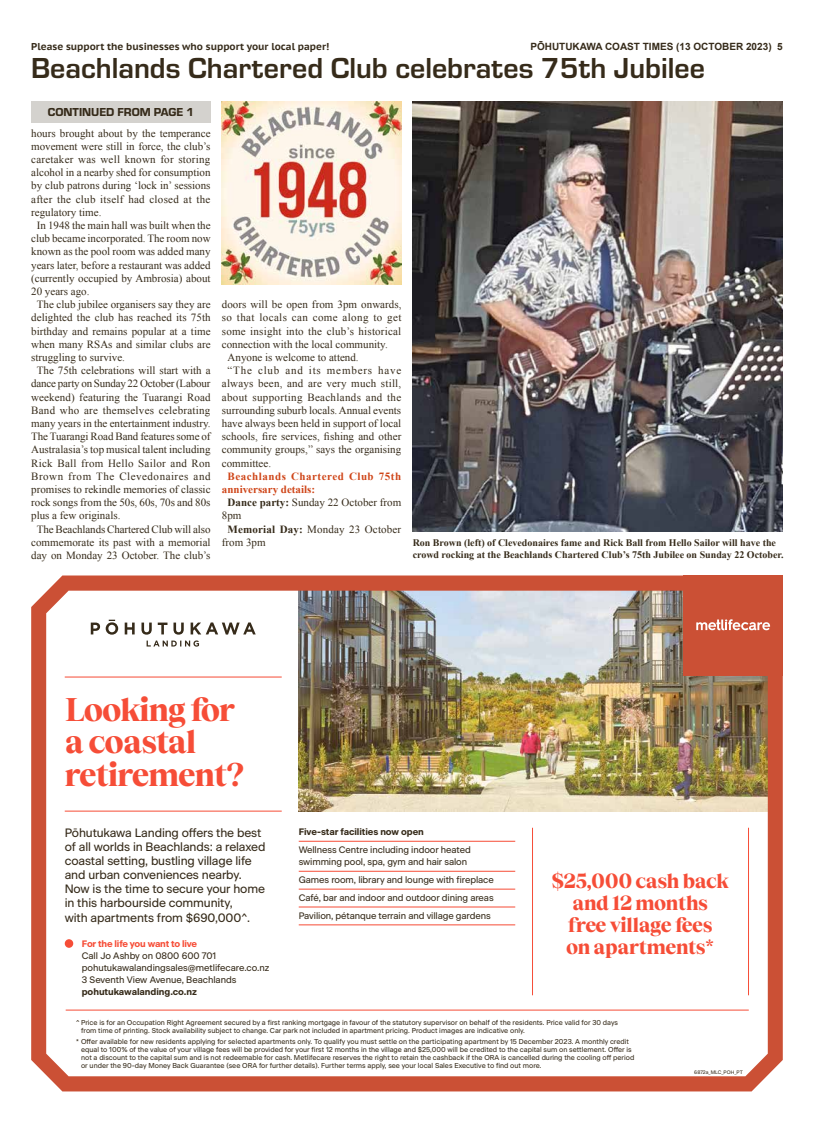
<style>
.page{position:relative;width:814px;height:1134px;background:#fff}
.page>*{position:absolute;margin:0;border:0;box-sizing:border-box;transform-origin:0 0}
.t1{font:800 32.4px/32.4px "Tobias";letter-spacing:-.03em;color:#f64d37}
.t2{font:700 30px "Eurostile";color:#362b1a}
.t3{font:800 20.2px/22.2px "Tobias";letter-spacing:-.02em;color:#f64d37;text-align:center}
.t4{font:12.1px/14.2px "Beausite Classic";letter-spacing:-.01em;color:#362b1a}
.t5{font:12px "Eurostile Hea";color:#362b1a}
.t6{font:11px "Times New Roman";color:#362b1a}
.t7{font:11px "Times New Roman";letter-spacing:.025em;color:#362b1a}
.t8{font:11px "Times New Roman";letter-spacing:.02em;color:#362b1a}
.t9{font:11px "Times New Roman";letter-spacing:.03em;color:#362b1a}
.t10{font:11px "Times New Roman";letter-spacing:.035em;color:#362b1a}
.t11{font:11px "Times New Roman";letter-spacing:.045em;color:#362b1a}
.t12{font:700 11px "Times New Roman";letter-spacing:.045em;color:#cf4518}
.t13{font:11px "Times New Roman";letter-spacing:.075em;color:#362b1a}
.t14{font:700 11px "Times New Roman";color:#cf4518}
.t15{font:700 10px/12px "Times New Roman";color:#362b1a}
.t16{font:700 10px "PT Sans Caption";color:#362b1a}
.t17{font:700 10px "Arial";color:#362b1a}
.t18{font:9.4px/12.1px "Beausite Classic";letter-spacing:-.01em;color:#362b1a}
.t19{font:700 9.4px "Beausite Classic";letter-spacing:-.01em;color:#362b1a}
.t20{font:700 9.4px "Beausite Classic";letter-spacing:-.02em;color:#f64d37}
.t21{font:7.1px/8.1px "Beausite Classic";color:#362b1a}
.t22{font:5.1px "Beausite Classic";color:#362b1a}
.s1{font-weight:700}
</style>
<div class="page">
<img style="left:31px;top:575px;width:751px;height:516px">
<div style="left:683px;top:575px;width:99px;height:101px;background:#cb5035"></div>
<svg style="left:696px;top:619px;width:74px;height:11px"></svg>
<img style="left:221px;top:102px;width:180px;height:182px">
<img style="left:412px;top:102px;width:370px;height:430px">
<div style="left:31px;top:102px;width:179px;height:21px;background:#d4d2ce"></div>
<p class="t16" style="left:31px;top:40px;width:299px">Please support the businesses who support your local paper!</p>
<p class="t17" style="left:530px;top:40px;width:254px">PŌHUTUKAWA COAST TIMES (13 OCTOBER 2023) 5</p>
<h2 class="t2" style="left:31px;top:47px;width:675px">Beachlands Chartered Club celebrates 75th Jubilee</h2>
<p class="t5" style="left:48px;top:104px;width:148px">CONTINUED FROM PAGE 1</p>
<p class="t6" style="left:31px;top:126px;width:181px">hours brought about by the temperance</p>
<p class="t6" style="left:31px;top:139px;width:181px">movement were still in force, the club’s</p>
<p class="t7" style="left:31px;top:152px;width:181px">caretaker was well known for storing</p>
<p class="t6" style="left:31px;top:165px;width:181px">alcohol in a nearby shed for consumption</p>
<p class="t6" style="left:31px;top:178px;width:181px">by club patrons during ‘lock in’ sessions</p>
<p class="t7" style="left:31px;top:192px;width:181px">after the club itself had closed at the</p>
<p class="t6" style="left:31px;top:205px;width:72px">regulatory time.</p>
<p class="t6" style="left:37px;top:218px;width:175px">In 1948 the main hall was built when the</p>
<p class="t6" style="left:31px;top:231px;width:181px">club became incorporated. The room now</p>
<p class="t6" style="left:31px;top:244px;width:181px">known as the pool room was added many</p>
<p class="t6" style="left:31px;top:258px;width:181px">years later, before a restaurant was added</p>
<p class="t6" style="left:31px;top:271px;width:181px">(currently occupied by Ambrosia) about</p>
<p class="t6" style="left:31px;top:284px;width:60px">20 years ago.</p>
<p class="t6" style="left:37px;top:297px;width:175px">The club jubilee organisers say they are</p>
<p class="t6" style="left:31px;top:310px;width:181px">delighted the club has reached its 75th</p>
<p class="t6" style="left:31px;top:324px;width:181px">birthday and remains popular at a time</p>
<p class="t6" style="left:31px;top:337px;width:181px">when many RSAs and similar clubs are</p>
<p class="t6" style="left:31px;top:350px;width:95px">struggling to survive.</p>
<p class="t6" style="left:37px;top:363px;width:175px">The 75th celebrations will start with a</p>
<p class="t6" style="left:31px;top:376px;width:181px">dance party on Sunday 22 October (Labour</p>
<p class="t6" style="left:31px;top:390px;width:181px">weekend) featuring the Tuarangi Road</p>
<p class="t7" style="left:31px;top:403px;width:181px">Band who are themselves celebrating</p>
<p class="t6" style="left:31px;top:416px;width:181px">many years in the entertainment industry.</p>
<p class="t6" style="left:31px;top:429px;width:181px">The Tuarangi Road Band features some of</p>
<p class="t6" style="left:31px;top:442px;width:181px">Australasia’s top musical talent including</p>
<p class="t7" style="left:31px;top:456px;width:181px">Rick Ball from Hello Sailor and Ron</p>
<p class="t11" style="left:31px;top:469px;width:181px">Brown from The Clevedonaires and</p>
<p class="t6" style="left:31px;top:482px;width:181px">promises to rekindle memories of classic</p>
<p class="t6" style="left:31px;top:495px;width:181px">rock songs from the 50s, 60s, 70s and 80s</p>
<p class="t6" style="left:31px;top:508px;width:91px">plus a few originals.</p>
<p class="t6" style="left:37px;top:522px;width:175px">The Beachlands Chartered Club will also</p>
<p class="t6" style="left:31px;top:535px;width:181px">commemorate its past with a memorial</p>
<p class="t6" style="left:31px;top:548px;width:181px">day on Monday 23 October. The club’s</p>
<p class="t6" style="left:222px;top:297px;width:181px">doors will be open from 3pm onwards,</p>
<p class="t10" style="left:222px;top:310px;width:181px">so that locals can come along to get</p>
<p class="t8" style="left:222px;top:323px;width:181px">some insight into the club’s historical</p>
<p class="t6" style="left:222px;top:337px;width:167px">connection with the local community.</p>
<p class="t6" style="left:227px;top:350px;width:133px">Anyone is welcome to attend.</p>
<p class="t13" style="left:227px;top:363px;width:175px">“The club and its members have</p>
<p class="t8" style="left:222px;top:376px;width:181px">always been, and are very much still,</p>
<p class="t9" style="left:222px;top:389px;width:181px">about supporting Beachlands and the</p>
<p class="t6" style="left:222px;top:403px;width:181px">surrounding suburb locals. Annual events</p>
<p class="t6" style="left:222px;top:416px;width:181px">have always been held in support of local</p>
<p class="t6" style="left:222px;top:429px;width:181px">schools, fire services, fishing and other</p>
<p class="t6" style="left:222px;top:442px;width:181px">community groups,” says the organising</p>
<p class="t6" style="left:222px;top:455px;width:51px">committee.</p>
<p class="t12" style="left:227px;top:470px;width:175px">Beachlands Chartered Club 75th</p>
<p class="t14" style="left:222px;top:483px;width:95px">anniversary details:</p>
<p class="t6" style="left:227px;top:495px;width:175px"><span class="s1">Dance party:</span> Sunday 22 October from</p>
<p class="t6" style="left:222px;top:508px;width:21px">8pm</p>
<p class="t6" style="left:227px;top:521px;width:175px"><span class="s1">Memorial Day:</span> Monday 23 October</p>
<p class="t6" style="left:222px;top:535px;width:45px">from 3pm</p>
<p class="t15" style="left:412px;top:537px;width:372px">Ron Brown (left) of Clevedonaires fame and Rick Ball from Hello Sailor will have the crowd rocking at the Beachlands Chartered Club’s 75th Jubilee on Sunday 22 October.</p>
<h1 class="t1" style="left:65px;top:691px;width:181px">Looking for a coastal retirement?</h1>
<p class="t4" style="left:65px;top:824px;width:202px">Pōhutukawa Landing offers the best of all worlds in Beachlands: a relaxed coastal setting, bustling village life and urban conveniences nearby.<br>Now is the time to secure your home in this harbourside community,<br>with apartments from $690,000^.</p>
<p class="t20" style="left:82px;top:936px;width:117px">For the life you want to live</p>
<p class="t18" style="left:82px;top:949px;width:189px">Call Jo Ashby on 0800 600 701 pohutukawalandingsales@metlifecare.co.nz<br>3 Seventh View Avenue, Beachlands</p>
<p class="t19" style="left:82px;top:985px;width:117px">pohutukawalanding.co.nz</p>
<p class="t19" style="left:299px;top:825px;width:127px">Five-star facilities now open</p>
<p class="t18" style="left:299px;top:843px;width:173px">Wellness Centre including indoor heated swimming pool, spa, gym and hair salon</p>
<p class="t18" style="left:299px;top:870px;width:196px;line-height:17.9px;text-align:justify">Games room, library and lounge with fireplace Café, bar and indoor and outdoor dining areas Pavilion, pétanque terrain and village gardens</p>
<h3 class="t3" style="left:551px;top:868px;width:179px">$25,000 cash back and 12 months free village fees<br>on apartments*</h3>
<p class="t21" style="left:81px;top:1017px;width:538px;text-indent:-5px">^ Price is for an Occupation Right Agreement secured by a first ranking mortgage in favour of the statutory supervisor on behalf of the residents. Price valid for 30 days from time of printing. Stock availability subject to change. Car park not included in apartment pricing. Product images are indicative only.</p>
<p class="t21" style="left:81px;top:1036px;width:554px;text-indent:-5px">* Offer available for new residents applying for selected apartments only. To qualify you must settle on the participating apartment by 15 December 2023. A monthly credit equal to 100% of the value of your village fees will be provided for your first 12 months in the village and $25,000 will be credited to the capital sum on settlement. Offer is not a discount to the capital sum and is not redeemable for cash. Metlifecare reserves the right to retain the cashback if the ORA is cancelled during the cooling off period or under the 90-day Money Back Guarantee (see ORA for further details). Further terms apply, see your local Sales Executive to find out more.</p>
<p class="t22" style="left:694px;top:1068px;width:50px">6872a_MLC_POH_PT</p>
</div>
